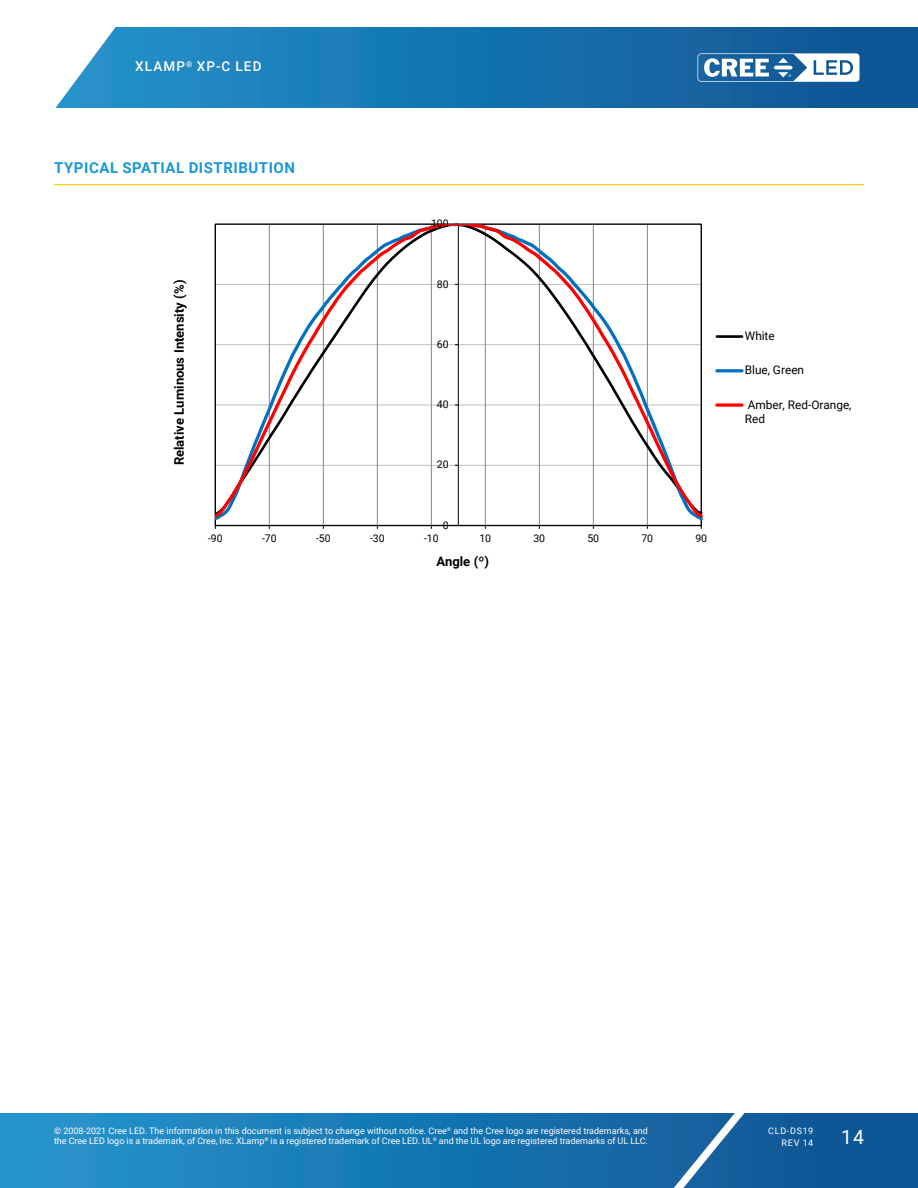
<style>
.page{position:relative;width:918px;height:1188px;background:#fff}
.page>*{position:absolute;margin:0;border:0;box-sizing:border-box;transform-origin:0 0}
.t1{font:19.5px "Roboto";color:#fff}
.Section_heading_with{font:700 15px "Roboto";letter-spacing:.035em;color:#1a98d6}
.t2{font:500 13.5px "Roboto";letter-spacing:.085em;color:#fff}
.t3{font:700 13.05px "Roboto";color:#000}
.t4{font:11.85px/14.2px "Roboto";color:#000}
.t5{font:10.5px "Roboto";letter-spacing:-.01em;color:#000}
.t6{font:9px/10.8px "Roboto";color:#fff}
.t7{font:9px/12px "Roboto";letter-spacing:.085em;color:#fff;text-align:right}
</style>
<div class="page">
<svg style="left:0;top:1113px;width:918px;height:75px;background:#1876b2"></svg>
<svg style="left:644px;top:1113px;width:117px;height:75px;background:#296da6"></svg>
<svg style="left:55px;top:27px;width:863px;height:81px;background:#2078b2"></svg>
<svg style="left:698px;top:53px;width:162px;height:29px"></svg>
<hr style="left:54px;top:184px;width:810px;height:1px;background:#fece08">
<hr style="left:269px;top:224px;width:1px;height:302px;background:#868686">
<hr style="left:323px;top:224px;width:1px;height:302px;background:#868686">
<hr style="left:377px;top:224px;width:1px;height:302px;background:#868686">
<hr style="left:431px;top:224px;width:1px;height:302px;background:#868686">
<hr style="left:485px;top:224px;width:1px;height:302px;background:#868686">
<hr style="left:539px;top:224px;width:1px;height:302px;background:#868686">
<hr style="left:593px;top:224px;width:1px;height:302px;background:#868686">
<hr style="left:647px;top:224px;width:1px;height:302px;background:#868686">
<hr style="left:458px;top:224px;width:1px;height:302px;background:#000">
<hr style="left:215px;top:525px;width:486px;height:1px;background:#000">
<svg style="left:215px;top:224px;width:487px;height:297px"></svg>
<hr style="left:717px;top:335px;width:25px;height:3px;background:#000">
<hr style="left:717px;top:369px;width:25px;height:3px;background:#0070c0">
<svg style="left:717px;top:403px;width:25px;height:4px"></svg>
<h3 class="t2" style="left:135px;top:57px;width:128px">XLAMP<sup>®</sup> XP-C LED</h3>
<p class="Section_heading_with" style="left:54px;top:157px;width:242px">TYPICAL SPATIAL DISTRIBUTION</p>
<p class="t3" style="left:170px;top:465px;width:187px;rotate:-90deg">Relative Luminous Intensity (%)</p>
<p class="t5" style="left:431px;top:216px;width:19px">100</p>
<p class="t5" style="left:437px;top:276px;width:13px">80</p>
<p class="t5" style="left:437px;top:337px;width:13px">60</p>
<p class="t5" style="left:437px;top:397px;width:13px">40</p>
<p class="t5" style="left:437px;top:457px;width:13px">20</p>
<p class="t5" style="left:443px;top:518px;width:7px">0</p>
<p class="t5" style="left:208px;top:531px;width:16px">-90</p>
<p class="t5" style="left:262px;top:531px;width:16px">-70</p>
<p class="t5" style="left:316px;top:531px;width:16px">-50</p>
<p class="t5" style="left:370px;top:531px;width:16px">-30</p>
<p class="t5" style="left:424px;top:531px;width:16px">-10</p>
<p class="t5" style="left:479px;top:531px;width:13px">10</p>
<p class="t5" style="left:533px;top:531px;width:13px">30</p>
<p class="t5" style="left:587px;top:531px;width:13px">50</p>
<p class="t5" style="left:641px;top:531px;width:13px">70</p>
<p class="t5" style="left:695px;top:531px;width:13px">90</p>
<p class="t3" style="left:436px;top:552px;width:54px">Angle (º)</p>
<p class="t4" style="left:745px;top:328px;width:32px">White</p>
<p class="t4" style="left:745px;top:363px;width:61px">Blue, Green</p>
<p class="t4" style="left:745px;top:397px;width:108px">Amber, Red-Orange,<br>Red</p>
<p class="t6" style="left:54px;top:1125px;width:596px">© 2008-2021 Cree LED. The information in this document is subject to change without notice. Cree<sup>®</sup> and the Cree logo are registered trademarks, and the Cree LED logo is a trademark, of Cree, Inc. XLamp<sup>®</sup> is a registered trademark of Cree LED. UL<sup>®</sup> and the UL logo are registered trademarks of UL LLC.</p>
<p class="t7" style="left:768px;top:1124px;width:47px">CLD-DS19<br>REV 14</p>
<h1 class="t1" style="left:841px;top:1123px;width:24px">14</h1>
</div>
